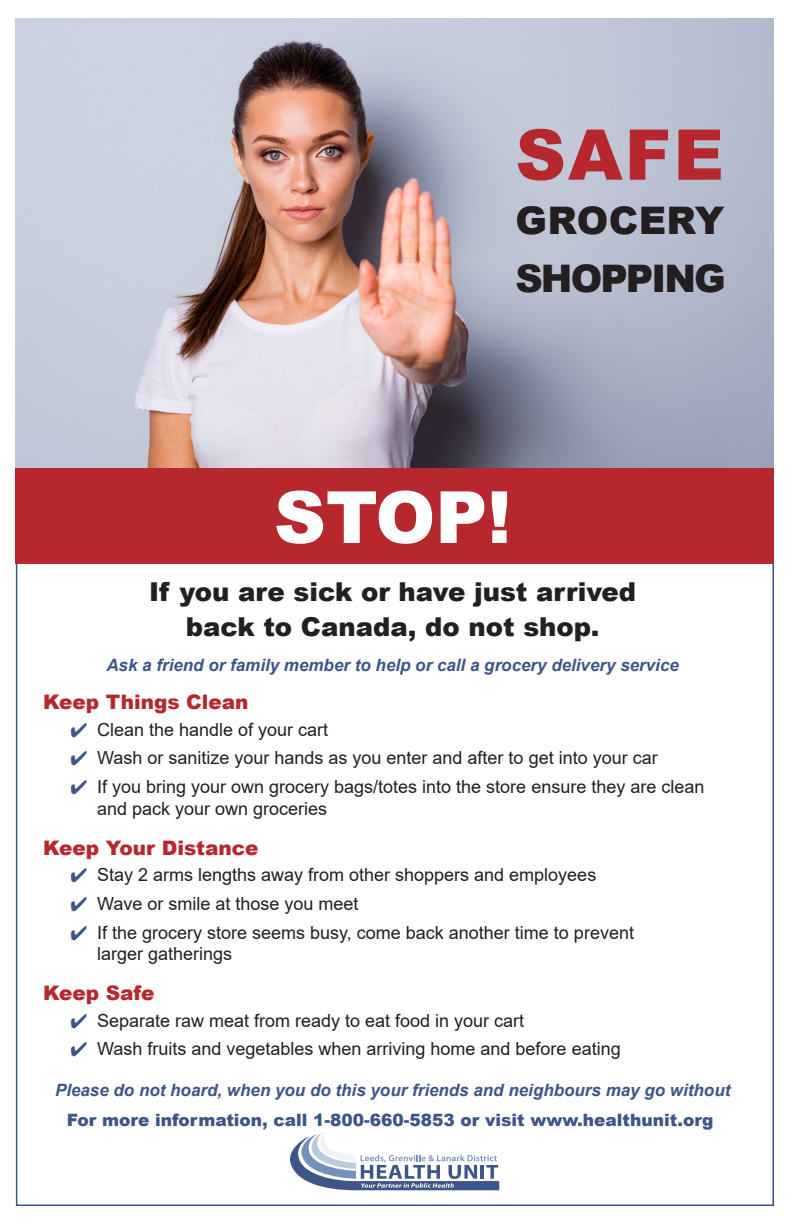
<style>
.page{position:relative;width:792px;height:1224px;background:#fff}
.page>*{position:absolute;margin:0;border:0;box-sizing:border-box;transform-origin:0 0}
.t1{font:900 72px "Arial";color:#fff}
.t2{font:900 70px "Arial";color:#b7282e}
.t3{font:900 38px "Arial";letter-spacing:-.05em;color:#231f20}
.t4{font:900 38px "Arial";letter-spacing:.01em;color:#231f20}
.t5{font:900 26px "Arial";color:#231f20}
.subheading{font:900 20px "Arial";color:#b7282e}
.t6{font:18px/21.6px "Arial";color:#231f20}
.t7{font:italic 700 17px "Arial";color:#3d5589}
.t8{font:900 17px "Arial";color:#3d5589}
</style>
<div class="page">
<img style="left:16px;top:18px;width:758px;height:451px">
<svg style="left:290px;top:1133px;width:209px;height:58px"></svg>
<div style="left:16px;top:469px;width:758px;height:95px;background:#b7282e"></div>
<p class="t2" style="left:515px;top:104px;width:210px">SAFE</p>
<p class="t4" style="left:515px;top:193px;width:210px">GROCERY</p>
<p class="t3" style="left:515px;top:251px;width:212px">SHOPPING</p>
<p class="t1" style="left:274px;top:465px;width:239px">STOP!</p>
<p class="t5" style="left:149px;top:573px;width:489px">If you are sick or have just arrived</p>
<p class="t5" style="left:186px;top:608px;width:415px">back to Canada, do not shop.</p>
<p class="t7" style="left:106px;top:654px;width:574px">Ask a friend or family member to help or call a grocery delivery service</p>
<p class="subheading" style="left:43px;top:688px;width:207px">Keep Things Clean</p>
<p class="t6" style="left:97px;top:718px;width:233px">Clean the handle of your cart</p>
<p class="t6" style="left:97px;top:747px;width:562px">Wash or sanitize your hands as you enter and after to get into your car</p>
<p class="t6" style="left:97px;top:776px;width:609px">If you bring your own grocery bags/totes into the store ensure they are clean and pack your own groceries</p>
<p class="subheading" style="left:43px;top:833px;width:217px">Keep Your Distance</p>
<p class="t6" style="left:97px;top:864px;width:501px">Stay 2 arms lengths away from other shoppers and employees</p>
<p class="t6" style="left:97px;top:893px;width:263px">Wave or smile at those you meet</p>
<p class="t6" style="left:97px;top:921px;width:538px">If the grocery store seems busy, come back another time to prevent larger gatherings</p>
<p class="subheading" style="left:43px;top:979px;width:113px">Keep Safe</p>
<p class="t6" style="left:97px;top:1009px;width:429px">Separate raw meat from ready to eat food in your cart</p>
<p class="t6" style="left:97px;top:1038px;width:525px">Wash fruits and vegetables when arriving home and before eating</p>
<p class="t7" style="left:55px;top:1079px;width:677px">Please do not hoard, when you do this your friends and neighbours may go without</p>
<p class="t8" style="left:67px;top:1108px;width:648px">For more information, call 1-800-660-5853 or visit www.healthunit.org</p>
</div>
